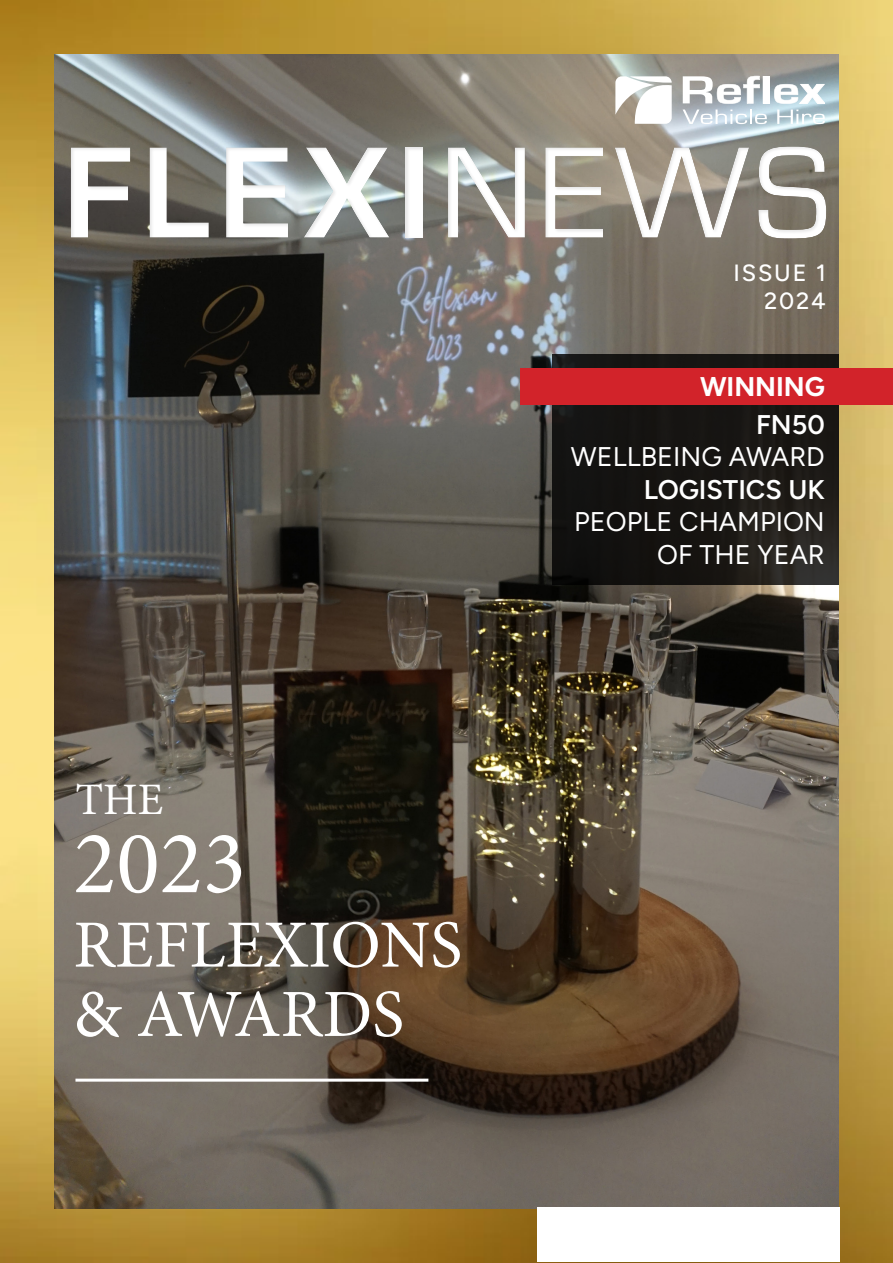
<style>
.page{position:relative;width:893px;height:1263px;background:#fff}
.page>*{position:absolute;margin:0;border:0;box-sizing:border-box;transform-origin:0 0}
.t1{font:700 135.15px "Eurostile";letter-spacing:.065em;color:#fff}
.t2{font:90px "Minion Pro";color:#fff}
.t3{font:67.5px/69.3px "Minion Pro";color:#fff}
.t4{font:45px "Minion Pro";color:#fff}
.t5{font:27px/32.4px "Figtree";color:#fff;text-align:right}
.t6{font:600 27px "Figtree";color:#fff}
.t7{font:700 27px "Figtree";color:#fff}
.t8{font:500 23.55px/28.2px "Figtree";letter-spacing:.08em;color:#fff;text-align:right}
.s1{font-weight:400}
</style>
<div class="page">
<img style="left:0;top:0;width:893px;height:1263px">
<img style="left:54px;top:54px;width:785px;height:1155px">
<svg style="left:683px;top:76px;width:142px;height:19px"></svg>
<svg style="left:615px;top:76px;width:57px;height:19px"></svg>
<div style="left:537px;top:1208px;width:302px;height:54px;background:#fff"></div>
<svg style="left:553px;top:355px;width:286px;height:230px;background:#191614"></svg>
<div style="left:520px;top:369px;width:373px;height:36px;background:#d2232a"></div>
<hr style="left:75px;top:1079px;width:353px;height:3px;background:#fff">
<div style="left:40px;top:95px;width:853px;height:178px;background:#000;opacity:.1"></div>
<h1 class="t1" style="left:63px;top:96px;width:770px">FLEXI<span class="s1">NEWS</span></h1>
<p class="t8" style="left:733px;top:259px;width:94px">ISSUE 1<br>2024</p>
<h3 class="t4" style="left:75px;top:769px;width:89px">THE</h3>
<h2 class="t2" style="left:73px;top:803px;width:174px">2023</h2>
<h3 class="t3" style="left:73px;top:911px;width:390px">REFLEXIONS &amp; AWARDS</h3>
<p class="t7" style="left:700px;top:371px;width:126px">WINNING</p>
<p class="t6" style="left:756px;top:409px;width:70px">FN50</p>
<p class="t5" style="left:571px;top:441px;width:256px">WELLBEING AWARD</p>
<p class="t6" style="left:644px;top:473px;width:183px">LOGISTICS UK</p>
<p class="t5" style="left:574px;top:506px;width:252px">PEOPLE CHAMPION<br>OF THE YEAR</p>
</div>
